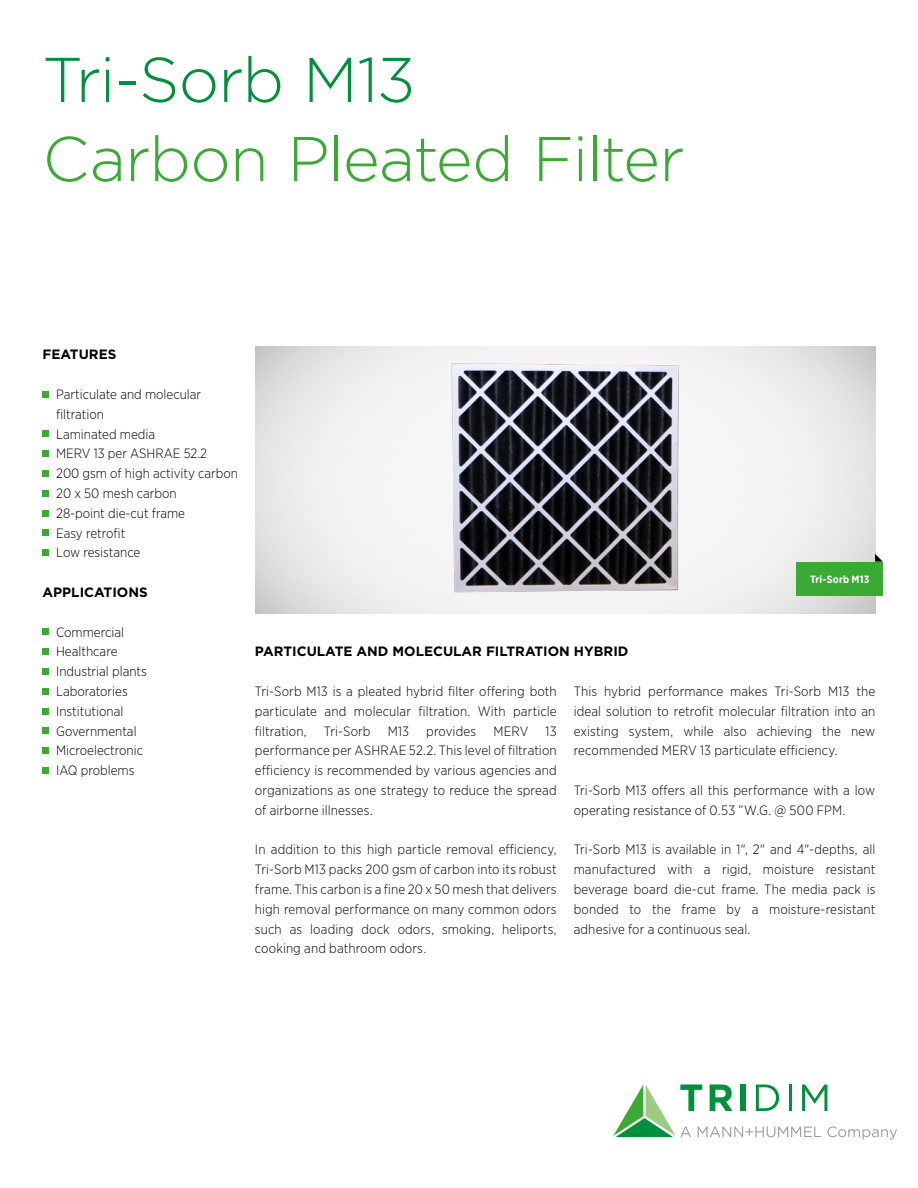
<style>
.page{position:relative;width:918px;height:1188px;background:#fff}
.page>*{position:absolute;margin:0;border:0;box-sizing:border-box;transform-origin:0 0}
.t1{font:300 63px "Gotham";letter-spacing:-.015em;color:#3aaa35}
.t2{font:300 63px "Gotham";letter-spacing:-.015em;color:#008f3a}
.t3{font:300 13.5px/19.8px "Gotham Narrow";color:#000;text-align:justify}
.t4{font:700 13.5px "Gotham";color:#000}
.t5{font:700 10.5px "Gotham Narrow";letter-spacing:.015em;color:#fff}
</style>
<div class="page">
<svg style="left:613px;top:1085px;width:284px;height:55px"></svg>
<img style="left:255px;top:347px;width:620px;height:266px">
<svg style="left:875px;top:554px;width:8px;height:8px"></svg>
<div style="left:797px;top:562px;width:86px;height:34px;background:#3aaa35"></div>
<svg style="left:43px;top:391px;width:6px;height:6px"></svg>
<svg style="left:43px;top:431px;width:6px;height:6px"></svg>
<svg style="left:43px;top:451px;width:6px;height:6px"></svg>
<div style="left:43px;top:470px;width:6px;height:7px;background:#3aaa35"></div>
<svg style="left:43px;top:490px;width:6px;height:6px"></svg>
<svg style="left:43px;top:510px;width:6px;height:6px"></svg>
<svg style="left:43px;top:530px;width:6px;height:6px"></svg>
<svg style="left:43px;top:550px;width:6px;height:6px"></svg>
<svg style="left:43px;top:629px;width:6px;height:6px"></svg>
<svg style="left:43px;top:649px;width:6px;height:6px"></svg>
<div style="left:43px;top:668px;width:6px;height:7px;background:#3aaa35"></div>
<svg style="left:43px;top:688px;width:6px;height:6px"></svg>
<svg style="left:43px;top:708px;width:6px;height:6px"></svg>
<svg style="left:43px;top:728px;width:6px;height:6px"></svg>
<svg style="left:43px;top:748px;width:6px;height:6px"></svg>
<div style="left:43px;top:767px;width:6px;height:7px;background:#3aaa35"></div>
<img style="left:420px;top:346px;width:293px;height:268px">
<h1 class="t2" style="left:43px;top:40px;width:374px">Tri-Sorb M13</h1>
<h1 class="t1" style="left:43px;top:119px;width:644px">Carbon Pleated Filter</h1>
<p class="t4" style="left:43px;top:346px;width:75px">FEATURES</p>
<p class="t3" style="left:56px;top:384px;width:183px;text-align:left">Particulate and molecular filtration<br>Laminated media<br>MERV 13 per ASHRAE 52.2<br>200 gsm of high activity carbon<br>20 x 50 mesh carbon<br>28-point die-cut frame<br>Easy retrofit<br>Low resistance</p>
<p class="t4" style="left:43px;top:583px;width:107px">APPLICATIONS</p>
<p class="t3" style="left:56px;top:622px;width:92px;text-align:left">Commercial<br>Healthcare<br>Industrial plants<br>Laboratories<br>Institutional<br>Governmental<br>Microelectronic<br>IAQ problems</p>
<p class="t5" style="left:810px;top:572px;width:61px">Tri-Sorb M13</p>
<p class="t4" style="left:255px;top:643px;width:375px">PARTICULATE AND MOLECULAR FILTRATION HYBRID</p>
<p class="t3" style="left:255px;top:681px;width:303px">Tri-Sorb M13 is a pleated hybrid filter offering both particulate and molecular filtration. With particle filtration,</p>
<p class="t3" style="left:574px;top:681px;width:303px">This hybrid performance makes Tri-Sorb M13 the ideal solution to retrofit molecular filtration into an existing system, while also achieving the new recommended MERV 13 particulate efficiency.</p>
<p class="t3" style="left:574px;top:780px;width:303px">Tri-Sorb M13 offers all this performance with a low operating resistance of 0.53 ”W.G. @ 500 FPM.</p>
<p class="t3" style="left:574px;top:839px;width:303px">Tri-Sorb M13 is available in 1", 2" and 4"-depths, all manufactured with a rigid, moisture resistant beverage board die-cut frame. The media pack is bonded to the frame by a moisture-resistant adhesive for a continuous seal.</p>
<p class="t3" style="left:324px;top:721px;width:48px">Tri-Sorb</p>
<p class="t3" style="left:388px;top:721px;width:23px">M13</p>
<p class="t3" style="left:426px;top:721px;width:51px">provides</p>
<p class="t3" style="left:493px;top:721px;width:37px">MERV</p>
<p class="t3" style="left:255px;top:721px;width:303px;text-indent:291px">13 performance per ASHRAE 52.2. This level of filtration efficiency is recommended by various agencies and organizations as one strategy to reduce the spread of airborne illnesses.</p>
<p class="t3" style="left:255px;top:839px;width:303px">In addition to this high particle removal efficiency, Tri-Sorb M13 packs 200 gsm of carbon into its robust frame. This carbon is a fine 20 x 50 mesh that delivers high removal performance on many common odors such as loading dock odors, smoking, heliports, cooking and bathroom odors.</p>
</div>
